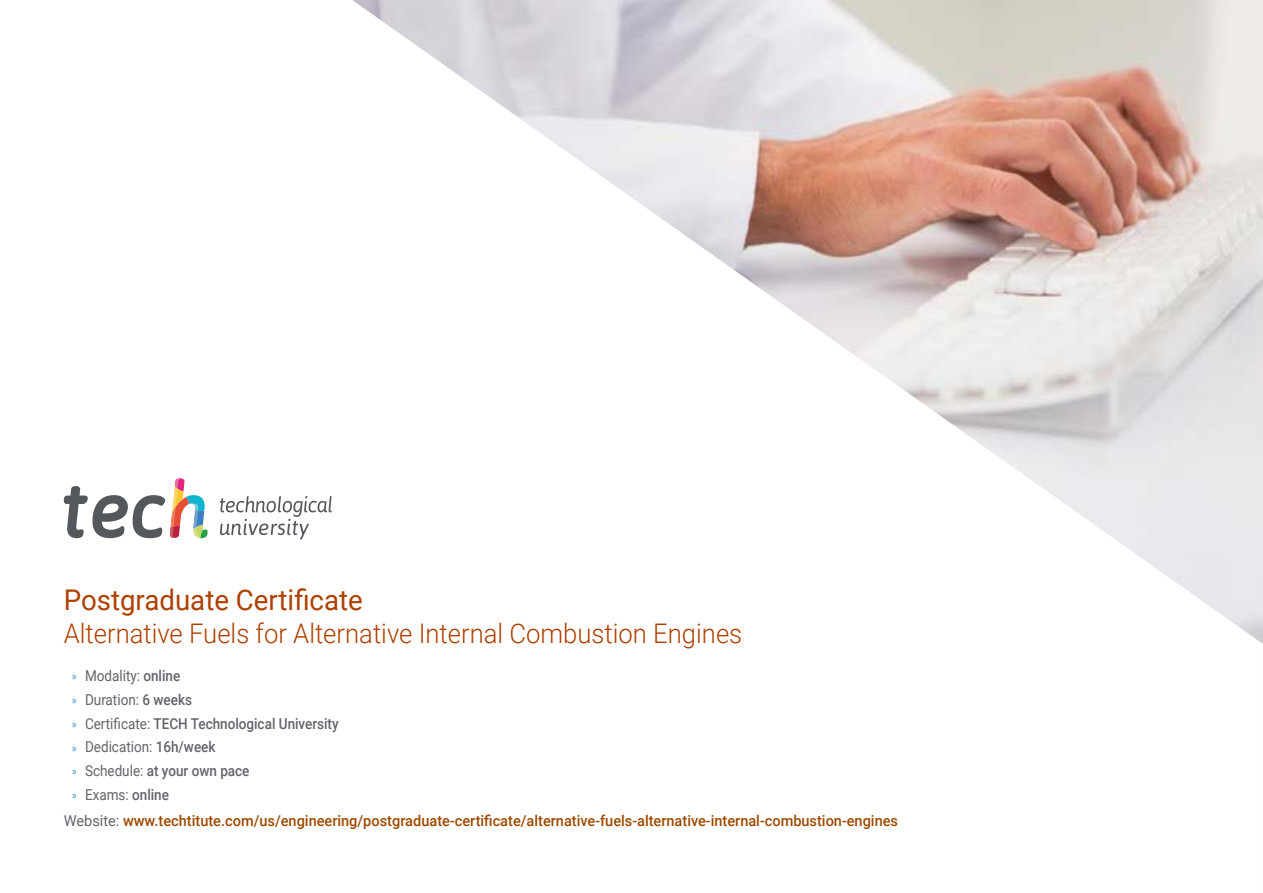
<style>
.page{position:relative;width:1263px;height:893px;background:#fff}
.page>*{position:absolute;margin:0;border:0;box-sizing:border-box;transform-origin:0 0}
.t1{font:28.5px "Roboto";color:#ae4000}
.t2{font:300 27px "Roboto";color:#ae4000;scale:.95 1}
.t3{font:500 15px/23.7px "Roboto";color:#61646a;scale:.9 1}
.t4{font:500 15px "Roboto";color:#9e4900}
.s1{font-family:"Myriad Pro";font-weight:400;font-size:12px;color:#2488c9}
.s2{font-weight:400}
.s3{font-weight:400;color:#61646a}
</style>
<div class="page">
<img style="left:352px;top:0;width:911px;height:644px">
<svg style="left:64px;top:478px;width:144px;height:60px"></svg>
<svg style="left:220px;top:496px;width:112px;height:43px"></svg>
<h1 class="t1" style="left:64px;top:579px;width:301px">Postgraduate Certificate</h1>
<h2 class="t2" style="left:64px;top:614px;width:716px">Alternative Fuels for Alternative Internal Combustion Engines</h2>
<p class="t3" style="left:72px;top:663px;width:297px"><span class="s1">»</span> <span class="s2">Modality:</span> online<br><span class="s1">»</span> <span class="s2">Duration:</span> 6 weeks<br><span class="s1">»</span> <span class="s2">Certificate:</span> TECH Technological University <span class="s1">»</span> <span class="s2">Dedication:</span> 16h/week<br><span class="s1">»</span> <span class="s2">Schedule:</span> at your own pace<br><span class="s1">»</span> <span class="s2">Exams:</span> online</p>
<p class="t4" style="left:64px;top:810px;width:836px"><span class="s3">Website:</span> www.techtitute.com/us/engineering/postgraduate-certificate/alternative-fuels-alternative-internal-combustion-engines</p>
</div>
